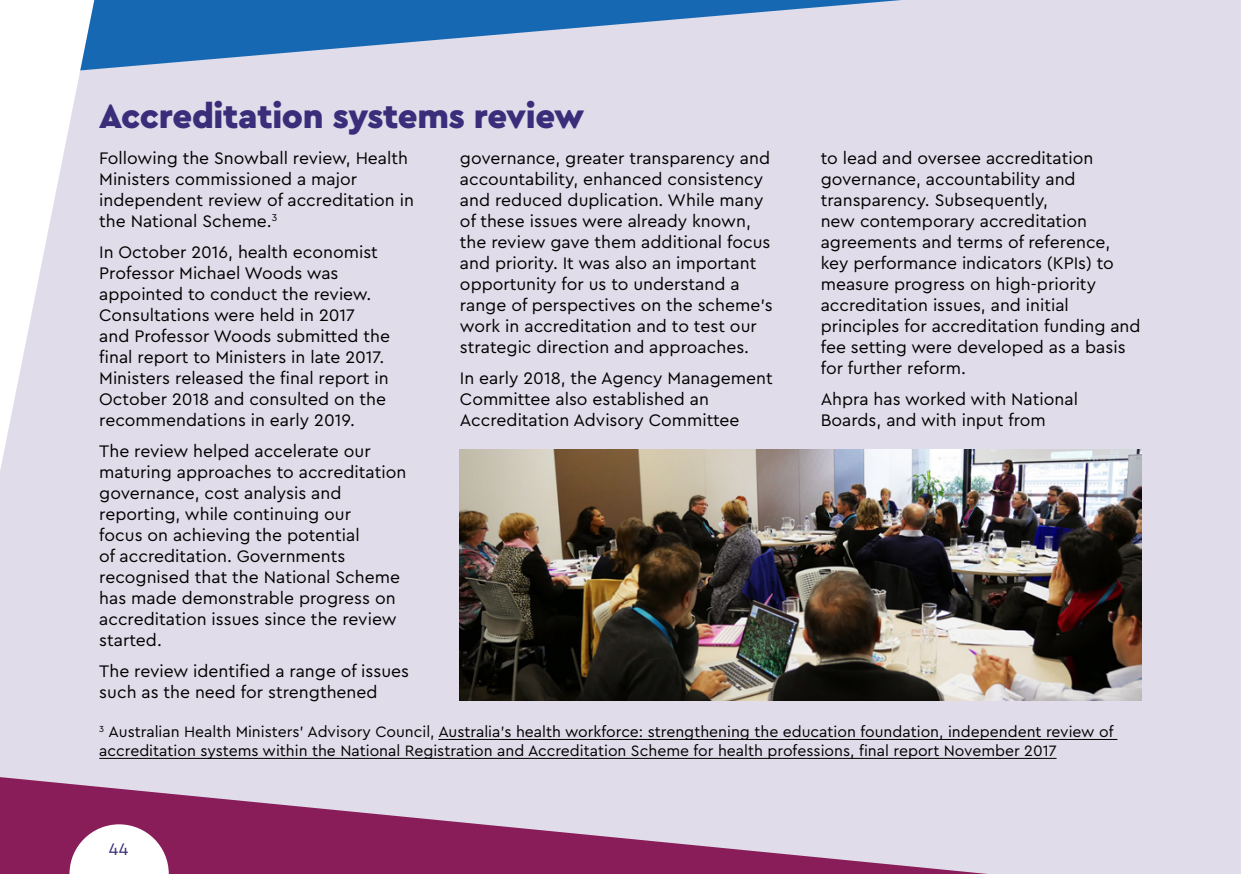
<style>
.page{position:relative;width:1241px;height:874px;background:#fff}
.page>*{position:absolute;margin:0;border:0;box-sizing:border-box;transform-origin:0 0}
.t1{font:900 35px "Cera Pro";letter-spacing:-.01em;color:#3a2d7a}
.t2{font:17.5px/21px "Cera Pro";color:#000}
.t3{font:17.5px "Cera Pro";color:#3a2d7a}
.t4{font:15.75px/18.9px "Cera Pro";color:#000}
</style>
<div class="page">
<div style="left:0;top:0;width:1240px;height:873px;background:#e0dce9"></div>
<img style="left:460px;top:449px;width:681px;height:250px">
<hr style="left:438px;top:738px;width:679px;height:1px;background:#000">
<hr style="left:99px;top:757px;width:957px;height:1px;background:#000">
<svg style="left:0;top:777px;width:977px;height:96px"></svg>
<svg style="left:94px;top:0;width:807px;height:70px"></svg>
<svg style="left:0;top:0;width:94px;height:470px;fill:#f9f9fb"></svg>
<svg style="left:69px;top:823px;width:100px;height:50px;background:#e1c7d6"></svg>
<h1 class="t1" style="left:99px;top:92px;width:486px">Accreditation systems review</h1>
<p class="t2" style="left:99px;top:146px;width:316px">Following the Snowball review, Health Ministers commissioned a major independent review of accreditation in the National Scheme.<sup>3</sup></p>
<p class="t2" style="left:99px;top:240px;width:292px">In October 2016, health economist Professor Michael Woods was appointed to conduct the review.<br>Consultations were held in 2017<br>and Professor Woods submitted the final report to Ministers in late 2017.<br>Ministers released the final report in October 2018 and consulted on the recommendations in early 2019.</p>
<p class="t2" style="left:99px;top:439px;width:308px">The review helped accelerate our maturing approaches to accreditation governance, cost analysis and reporting, while continuing our<br>focus on achieving the potential<br>of accreditation. Governments recognised that the National Scheme has made demonstrable progress on accreditation issues since the review started.</p>
<p class="t2" style="left:99px;top:659px;width:311px">The review identified a range of issues such as the need for strengthened</p>
<p class="t2" style="left:460px;top:146px;width:314px">governance, greater transparency and accountability, enhanced consistency and reduced duplication. While many of these issues were already known, the review gave them additional focus and priority. It was also an important opportunity for us to understand a range of perspectives on the scheme’s work in accreditation and to test our strategic direction and approaches.</p>
<p class="t2" style="left:460px;top:366px;width:314px">In early 2018, the Agency Management<br>Committee also established an<br>Accreditation Advisory Committee</p>
<p class="t2" style="left:820px;top:146px;width:321px">to lead and oversee accreditation governance, accountability and transparency. Subsequently,<br>new contemporary accreditation agreements and terms of reference, key performance indicators (KPIs) to measure progress on high-priority accreditation issues, and initial principles for accreditation funding and fee setting were developed as a basis for further reform.</p>
<p class="t2" style="left:820px;top:387px;width:259px">Ahpra has worked with National<br>Boards, and with input from</p>
<p class="t4" style="left:99px;top:721px;width:1015px"><sup>3</sup> Australian Health Ministers’ Advisory Council, Australia’s health workforce: strengthening the education foundation, independent review of accreditation systems within the National Registration and Accreditation Scheme for health professions, final report November 2017</p>
<p class="t3" style="left:109px;top:837px;width:21px">44</p>
</div>
